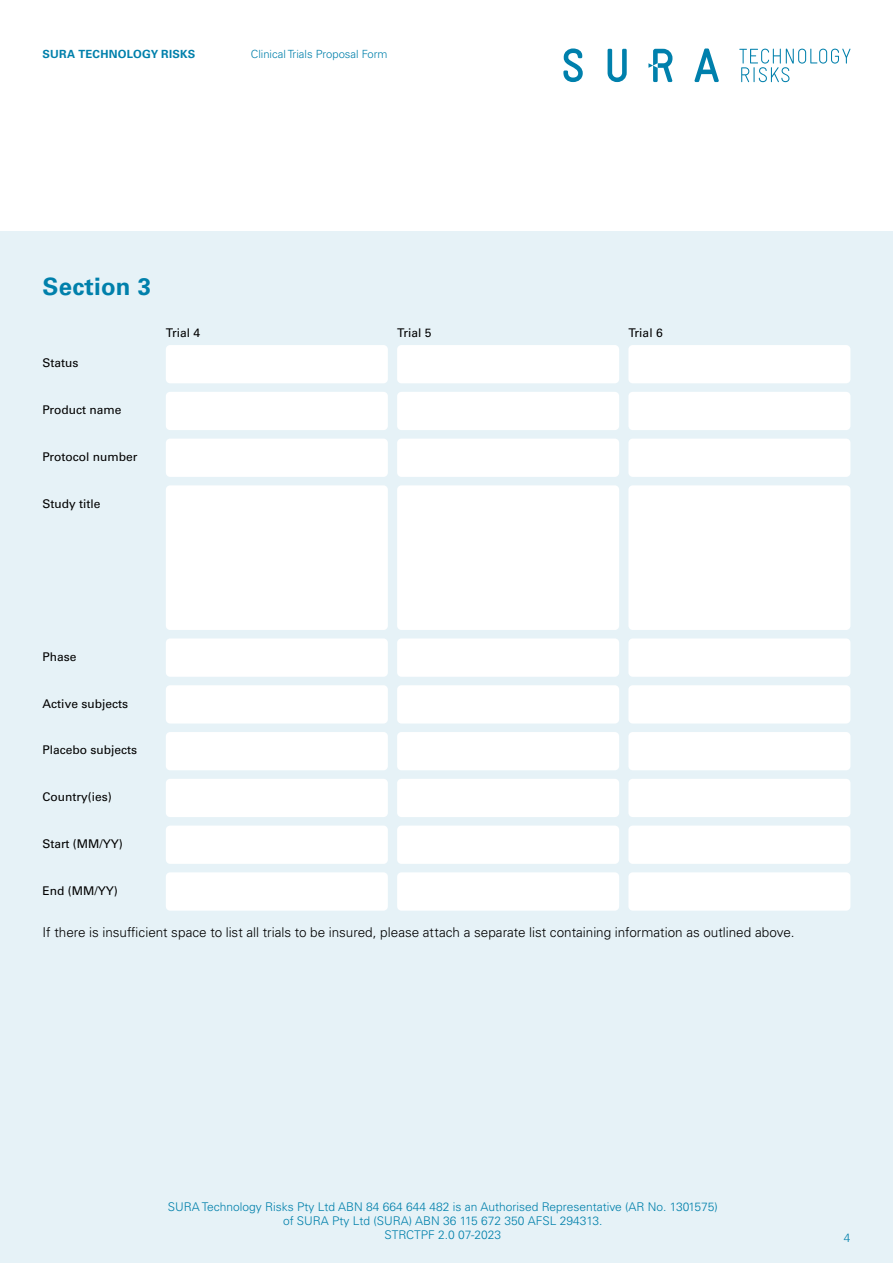
<style>
.page{position:relative;width:893px;height:1263px;background:#fff}
.page>*{position:absolute;margin:0;border:0;box-sizing:border-box;transform-origin:0 0}
.t1{font:700 24px "Univers LT Pro 65";letter-spacing:.01em;color:#0080ab}
.t2{font:300 13.5px "Univers LT Pro 45";color:#000}
.t3{font:300 12px/14.4px "Univers LT Pro 45";color:#0080ab;text-align:center}
.t4{font:12px "Univers LT Pro 55 Roman";color:#000}
.t5{font:300 11.25px "Univers LT Pro 45";color:#0080ab}
.t6{font:700 11.25px "Univers LT Pro 65";letter-spacing:.02em;color:#0080ab}
</style>
<div class="page">
<div style="left:0;top:232px;width:893px;height:1031px;background:#e6f2f7"></div>
<svg style="left:694px;top:48px;width:25px;height:34px"></svg>
<svg style="left:563px;top:48px;width:20px;height:34px"></svg>
<svg style="left:608px;top:49px;width:19px;height:33px"></svg>
<svg style="left:648px;top:49px;width:24px;height:33px"></svg>
<svg style="left:739px;top:49px;width:111px;height:33px"></svg>
<div style="left:166px;top:345px;width:222px;height:38px;background:#fff;border-radius:4px"></div>
<div style="left:397px;top:345px;width:222px;height:38px;background:#fff;border-radius:4px"></div>
<div style="left:628px;top:345px;width:222px;height:38px;background:#fff;border-radius:4px"></div>
<div style="left:166px;top:392px;width:222px;height:38px;background:#fff;border-radius:4px"></div>
<div style="left:397px;top:392px;width:222px;height:38px;background:#fff;border-radius:4px"></div>
<div style="left:628px;top:392px;width:222px;height:38px;background:#fff;border-radius:4px"></div>
<div style="left:166px;top:439px;width:222px;height:38px;background:#fff;border-radius:4px"></div>
<div style="left:397px;top:439px;width:222px;height:38px;background:#fff;border-radius:4px"></div>
<div style="left:628px;top:439px;width:222px;height:38px;background:#fff;border-radius:4px"></div>
<div style="left:166px;top:485px;width:222px;height:145px;background:#fff;border-radius:4px"></div>
<div style="left:397px;top:485px;width:222px;height:145px;background:#fff;border-radius:4px"></div>
<div style="left:628px;top:485px;width:222px;height:145px;background:#fff;border-radius:4px"></div>
<div style="left:166px;top:638px;width:222px;height:39px;background:#fff;border-radius:4px"></div>
<div style="left:397px;top:638px;width:222px;height:39px;background:#fff;border-radius:4px"></div>
<div style="left:628px;top:638px;width:222px;height:39px;background:#fff;border-radius:4px"></div>
<div style="left:166px;top:685px;width:222px;height:38px;background:#fff;border-radius:4px"></div>
<div style="left:397px;top:685px;width:222px;height:38px;background:#fff;border-radius:4px"></div>
<div style="left:628px;top:685px;width:222px;height:38px;background:#fff;border-radius:4px"></div>
<div style="left:166px;top:732px;width:222px;height:38px;background:#fff;border-radius:4px"></div>
<div style="left:397px;top:732px;width:222px;height:38px;background:#fff;border-radius:4px"></div>
<div style="left:628px;top:732px;width:222px;height:38px;background:#fff;border-radius:4px"></div>
<div style="left:166px;top:779px;width:222px;height:38px;background:#fff;border-radius:4px"></div>
<div style="left:397px;top:779px;width:222px;height:38px;background:#fff;border-radius:4px"></div>
<div style="left:628px;top:779px;width:222px;height:38px;background:#fff;border-radius:4px"></div>
<div style="left:166px;top:825px;width:222px;height:39px;background:#fff;border-radius:4px"></div>
<div style="left:397px;top:825px;width:222px;height:39px;background:#fff;border-radius:4px"></div>
<div style="left:628px;top:825px;width:222px;height:39px;background:#fff;border-radius:4px"></div>
<div style="left:166px;top:872px;width:222px;height:39px;background:#fff;border-radius:4px"></div>
<div style="left:397px;top:872px;width:222px;height:39px;background:#fff;border-radius:4px"></div>
<div style="left:628px;top:872px;width:222px;height:39px;background:#fff;border-radius:4px"></div>
<p class="t6" style="left:43px;top:46px;width:154px">SURA TECHNOLOGY RISKS</p>
<p class="t5" style="left:251px;top:46px;width:138px">Clinical Trials Proposal Form</p>
<h1 class="t1" style="left:43px;top:269px;width:110px">Section 3</h1>
<p class="t4" style="left:43px;top:355px;width:37px">Status</p>
<p class="t4" style="left:43px;top:402px;width:81px">Product name</p>
<p class="t4" style="left:43px;top:448px;width:97px">Protocol number</p>
<p class="t4" style="left:43px;top:495px;width:60px">Study title</p>
<p class="t4" style="left:166px;top:325px;width:36px">Trial 4</p>
<p class="t4" style="left:397px;top:325px;width:36px">Trial 5</p>
<p class="t4" style="left:628px;top:325px;width:36px">Trial 6</p>
<p class="t4" style="left:43px;top:648px;width:36px">Phase</p>
<p class="t4" style="left:43px;top:695px;width:87px">Active subjects</p>
<p class="t4" style="left:43px;top:742px;width:96px">Placebo subjects</p>
<p class="t4" style="left:43px;top:789px;width:71px">Country(ies)</p>
<p class="t4" style="left:43px;top:835px;width:82px">Start (MM/YY)</p>
<p class="t4" style="left:43px;top:882px;width:77px">End (MM/YY)</p>
<p class="t2" style="left:43px;top:923px;width:753px">If there is insufficient space to list all trials to be insured, please attach a separate list containing information as outlined above.</p>
<p class="t3" style="left:168px;top:1199px;width:551px">SURA Technology Risks Pty Ltd ABN 84 664 644 482 is an Authorised Representative (AR No. 1301575) of SURA Pty Ltd (SURA) ABN 36 115 672 350 AFSL 294313.<br>STRCTPF 2.0 07-2023</p>
<p class="t3" style="left:844px;top:1230px;width:8px">4</p>
</div>
